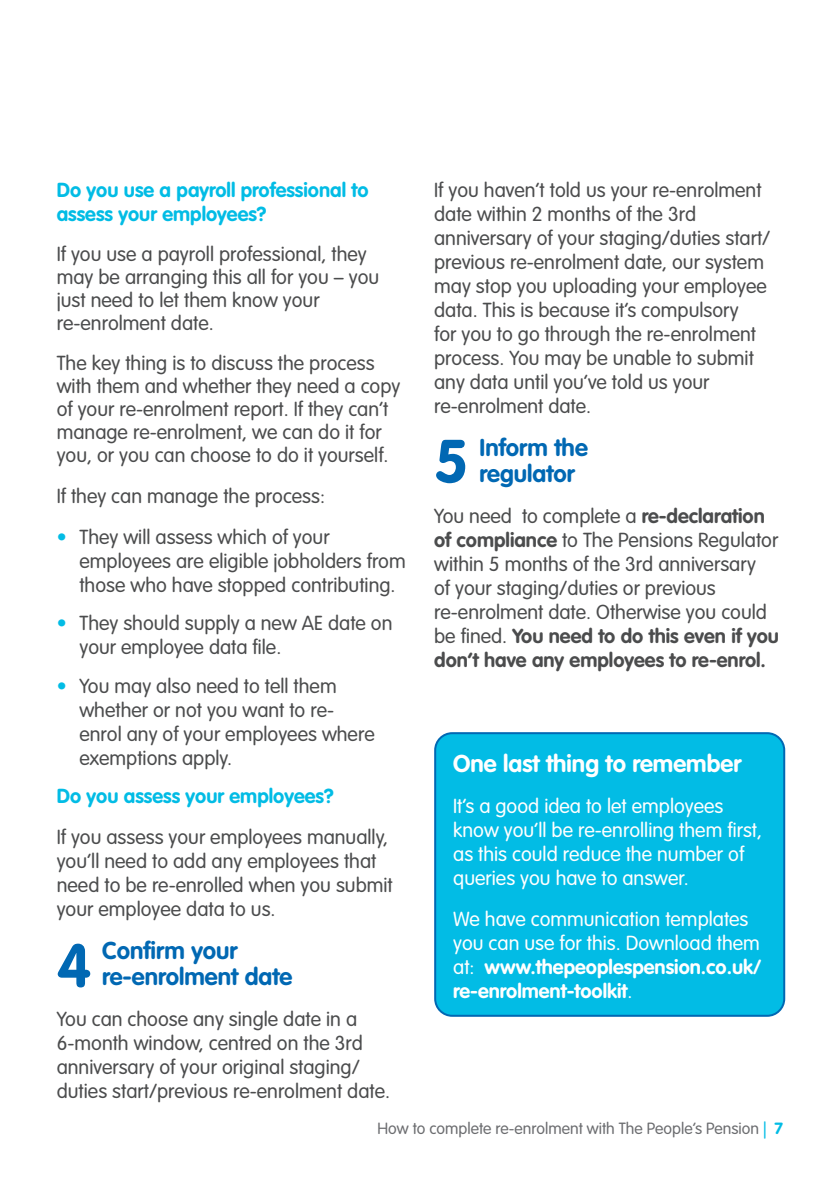
<style>
.page{position:relative;width:840px;height:1191px;background:#fff}
.page>*{position:absolute;margin:0;border:0;box-sizing:border-box;transform-origin:0 0}
.Subheading_12_14{font:700 60px "VAG Rounded Std";color:#0168b3}
.Subheading_12_14-2{font:700 24px/26px "VAG Rounded Std";color:#0168b3}
.Subheading_12_14-3{font:700 24px "VAG Rounded Std";color:#fff}
.Body_10_12{font:300 20px/24px "VAG Rounded Std";color:#4b4c4d}
.Body_10_12-2{font:300 20px/24px "VAG Rounded Std";color:#fff}
.Body_10_12-3{font:700 20px/24px "VAG Rounded Std";color:#02bce5}
.Body_10_12-4{font:700 20px "VAG Rounded Std";color:#fff}
.t1{font:300 16px "VAG Rounded Std";color:#6c6d70}
.s1{color:#02bce5}
.s2{font-weight:700}
.s3{font-weight:300}
.s4{font-weight:700;color:#02bce5}
</style>
<div class="page">
<div style="left:435px;top:733px;width:348px;height:282px;background:#02bce5;border-radius:17px"></div>
<div style="left:434px;top:732px;width:350px;height:284px;border:2px solid #0168b3;border-radius:17px"></div>
<p class="Body_10_12-3" style="left:57px;top:179px;width:313px">Do you use a payroll professional to assess your employees?</p>
<p class="Body_10_12" style="left:57px;top:243px;width:324px;line-height:23px">If you use a payroll professional, they may be arranging this all for you – you just need to let them know your re-enrolment date.</p>
<p class="Body_10_12" style="left:57px;top:352px;width:345px;line-height:23px">The key thing is to discuss the process with them and whether they need a copy of your re-enrolment report. If they can’t manage re-enrolment, we can do it for you, or you can choose to do it yourself.</p>
<p class="Body_10_12" style="left:57px;top:485px;width:270px">If they can manage the process:</p>
<p class="Body_10_12" style="left:79px;top:526px;width:327px;text-indent:-23px"><span class="s1">•</span> They will assess which of your employees are eligible jobholders from those who have stopped contributing.</p>
<p class="Body_10_12" style="left:79px;top:612px;width:314px;text-indent:-23px"><span class="s1">•</span> They should supply a new AE date on your employee data file.</p>
<p class="Body_10_12" style="left:79px;top:674px;width:297px;text-indent:-23px"><span class="s1">•</span> You may also need to tell them whether or not you want to re&shy;enrol any of your employees where exemptions apply.</p>
<p class="Body_10_12-3" style="left:57px;top:784px;width:278px">Do you assess your employees?</p>
<p class="Body_10_12" style="left:57px;top:825px;width:337px">If you assess your employees manually, you’ll need to add any employees that need to be re-enrolled when you submit your employee data to us.</p>
<p class="Subheading_12_14-2" style="left:102px;top:938px;width:192px">Confirm your re-enrolment date</p>
<p class="Body_10_12" style="left:57px;top:1007px;width:335px">You can choose any single date in a 6-month window, centred on the 3rd anniversary of your original staging/ duties start/previous re-enrolment date.</p>
<p class="Subheading_12_14" style="left:57px;top:930px;width:36px">4</p>
<p class="Body_10_12" style="left:434px;top:179px;width:337px">If you haven’t told us your re-enrolment date within 2 months of the 3rd anniversary of your staging/duties start/ previous re-enrolment date, our system may stop you uploading your employee data. This is because it’s compulsory<br>for you to go through the re-enrolment process. You may be unable to submit any data until you’ve told us your re-enrolment date.</p>
<p class="Subheading_12_14-2" style="left:479px;top:435px;width:110px">Inform the regulator</p>
<p class="Body_10_12" style="left:434px;top:505px;width:346px">You need to complete a <span class="s2">re-declaration of compliance</span> to The Pensions Regulator within 5 months of the 3rd anniversary<br>of your staging/duties or previous re-enrolment date. Otherwise you could be fined. <span class="s2">You need to do this even if you don’t have any employees to re-enrol.</span></p>
<p class="Subheading_12_14" style="left:434px;top:426px;width:36px">5</p>
<p class="Subheading_12_14-3" style="left:453px;top:749px;width:289px">One last thing to remember</p>
<p class="Body_10_12-2" style="left:453px;top:794px;width:310px">It’s a good idea to let employees know you’ll be re-enrolling them first, as this could reduce the number of queries you have to answer.</p>
<p class="Body_10_12-2" style="left:453px;top:907px;width:309px">We have communication templates you can use for this. Download them at: <span class="s2">www.thepeoplespension.co.uk/</span></p>
<p class="Body_10_12-4" style="left:453px;top:979px;width:181px">re-enrolment-toolkit<span class="s3">.</span></p>
<p class="t1" style="left:377px;top:1119px;width:407px">How to complete re-enrolment with The People’s Pension <span class="s1">|</span> <span class="s4">7</span></p>
</div>
